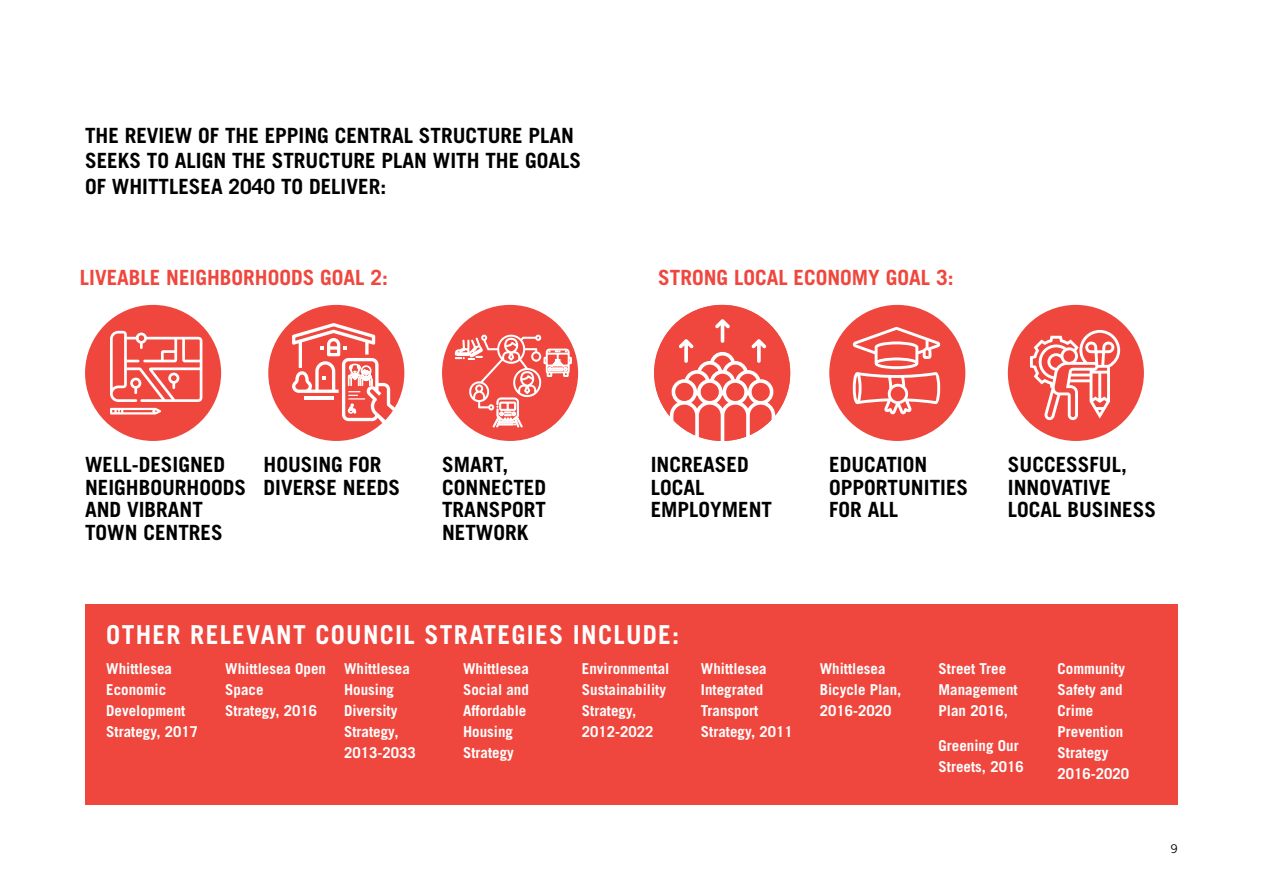
<style>
.page{position:relative;width:1263px;height:893px;background:#fff}
.page>*{position:absolute;margin:0;border:0;box-sizing:border-box;transform-origin:0 0}
.t1{font:700 26.1px "Trade Gothic";letter-spacing:.05em;color:#fff}
.t2{font:700 21px/22.5px "Trade Gothic";color:#000}
.t3{font:700 21px "Trade Gothic";color:#ef463d}
.t4{font:700 15px/21px "Trade Gothic";color:#fff}
.t5{font:12px "Trade Gothic";color:#000}
</style>
<div class="page">
<div style="left:268px;top:305px;width:136px;height:136px;background:#ef463d;border-radius:50%"></div>
<svg style="left:292px;top:323px;width:107px;height:102px"></svg>
<div style="left:85px;top:305px;width:136px;height:136px;background:#ef463d;border-radius:50%"></div>
<svg style="left:110px;top:408px;width:51px;height:6px"></svg>
<svg style="left:110px;top:331px;width:92px;height:71px"></svg>
<div style="left:442px;top:305px;width:136px;height:136px;background:#ef463d;border-radius:50%"></div>
<svg style="left:455px;top:333px;width:117px;height:94px"></svg>
<div style="left:86px;top:604px;width:1092px;height:201px;background:#ef463d"></div>
<div style="left:654px;top:305px;width:136px;height:136px;background:#ef463d;border-radius:50%"></div>
<div style="left:829px;top:305px;width:136px;height:136px;background:#ef463d;border-radius:50%"></div>
<div style="left:1008px;top:305px;width:136px;height:136px;background:#ef463d;border-radius:50%"></div>
<svg style="left:670px;top:319px;width:105px;height:122px"></svg>
<svg style="left:853px;top:327px;width:87px;height:87px"></svg>
<svg style="left:1030px;top:330px;width:90px;height:90px"></svg>
<h2 class="t2" style="left:85px;top:122px;width:497px;line-height:25.5px">THE REVIEW OF THE EPPING CENTRAL STRUCTURE PLAN<br>SEEKS TO ALIGN THE STRUCTURE PLAN WITH THE GOALS<br>OF WHITTLESEA 2040 TO DELIVER:</h2>
<h2 class="t3" style="left:80px;top:264px;width:310px">LIVEABLE NEIGHBORHOODS GOAL 2:</h2>
<h2 class="t3" style="left:658px;top:264px;width:297px">STRONG LOCAL ECONOMY GOAL 3:</h2>
<h2 class="t2" style="left:85px;top:453px;width:163px">WELL-DESIGNED<br>NEIGHBOURHOODS<br>AND VIBRANT<br>TOWN CENTRES</h2>
<h2 class="t2" style="left:442px;top:453px;width:105px">SMART,<br>CONNECTED<br>TRANSPORT<br>NETWORK</h2>
<h2 class="t2" style="left:264px;top:453px;width:138px">HOUSING FOR<br>DIVERSE NEEDS</h2>
<h2 class="t2" style="left:651px;top:453px;width:123px">INCREASED<br>LOCAL<br>EMPLOYMENT</h2>
<h2 class="t2" style="left:829px;top:453px;width:140px">EDUCATION<br>OPPORTUNITIES<br>FOR ALL</h2>
<h2 class="t2" style="left:1008px;top:453px;width:150px">SUCCESSFUL,<br>INNOVATIVE<br>LOCAL BUSINESS</h2>
<h1 class="t1" style="left:106px;top:619px;width:574px">OTHER RELEVANT COUNCIL STRATEGIES INCLUDE:</h1>
<p class="t4" style="left:106px;top:658px;width:93px">Whittlesea<br>Economic<br>Development<br>Strategy, 2017</p>
<p class="t4" style="left:225px;top:658px;width:102px">Whittlesea Open<br>Space<br>Strategy, 2016</p>
<p class="t4" style="left:344px;top:658px;width:73px">Whittlesea<br>Housing<br>Diversity<br>Strategy,<br>2013-2033</p>
<p class="t4" style="left:463px;top:658px;width:67px">Whittlesea<br>Social and<br>Affordable<br>Housing<br>Strategy</p>
<p class="t4" style="left:582px;top:658px;width:89px">Environmental<br>Sustainability<br>Strategy,<br>2012-2022</p>
<p class="t4" style="left:701px;top:658px;width:93px">Whittlesea<br>Integrated<br>Transport<br>Strategy, 2011</p>
<p class="t4" style="left:820px;top:658px;width:83px">Whittlesea<br>Bicycle Plan,<br>2016-2020</p>
<p class="t4" style="left:939px;top:658px;width:81px">Street Tree<br>Management<br>Plan 2016,</p>
<p class="t4" style="left:939px;top:735px;width:87px">Greening Our<br>Streets, 2016</p>
<p class="t4" style="left:1057px;top:658px;width:73px">Community<br>Safety and<br>Crime<br>Prevention<br>Strategy<br>2016-2020</p>
<p class="t5" style="left:1170px;top:842px;width:9px">9</p>
</div>
